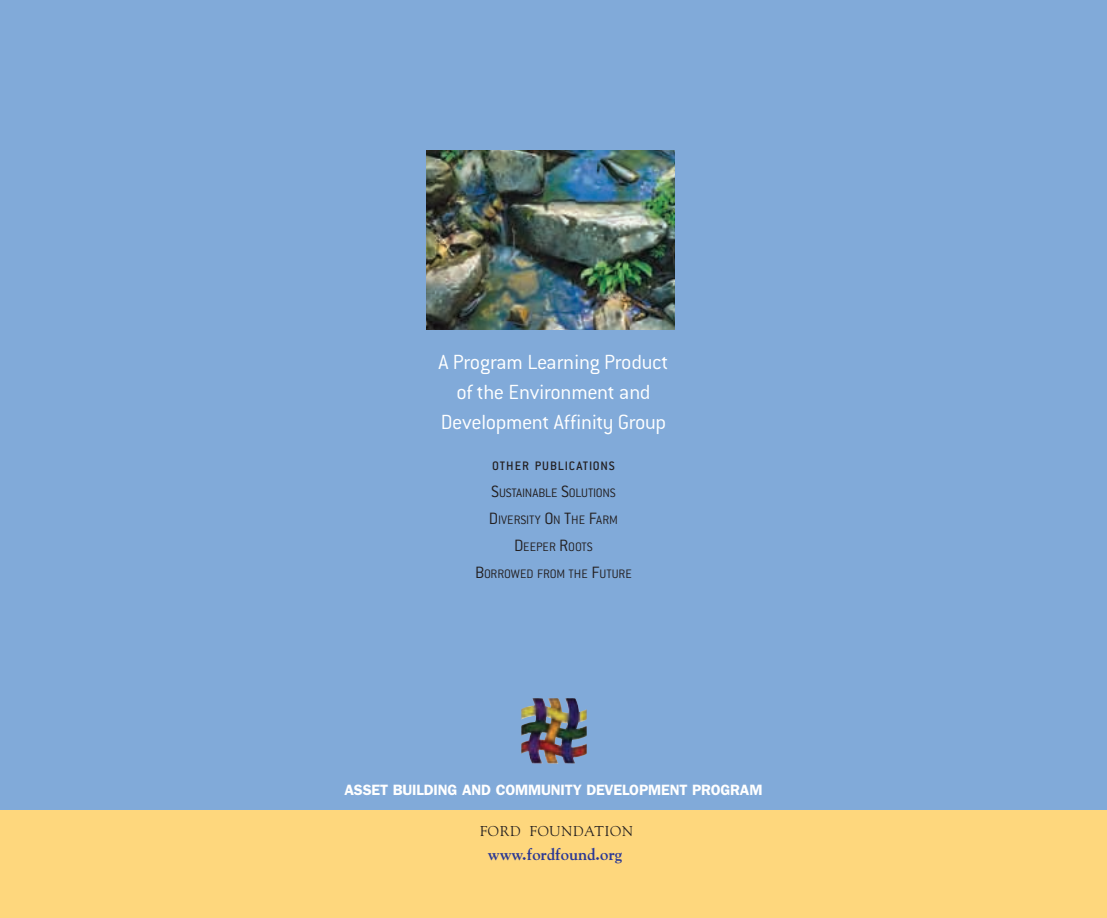
<style>
.page{position:relative;width:1107px;height:918px;background:#fff}
.page>*{position:absolute;margin:0;border:0;box-sizing:border-box;transform-origin:0 0}
.t1{font:300 22.5px/30px "Conduit ITC";letter-spacing:-.015em;color:#fff;text-align:center}
.t2{font:700 16.5px "Goudy";color:#293795}
.t3{font:600 15px "Franklin Gothic";letter-spacing:-.01em;color:#fff}
.t4{font:14.25px "Goudy";letter-spacing:.055em;color:#231f20}
.t5{font:300 13.5px/27px "Conduit ITC";color:#231f20;text-align:center}
.s1{font-weight:500}
.s2{font-size:18px}
</style>
<div class="page">
<div style="left:0;top:0;width:1107px;height:915px;background:#81aad9"></div>
<div style="left:0;top:810px;width:1107px;height:107px;background:#fed77d"></div>
<img style="left:521px;top:698px;width:66px;height:66px">
<img style="left:426px;top:150px;width:249px;height:180px">
<p class="t1" style="left:439px;top:349px;width:231px">A Program Learning Product of the Environment and<br>Development Affinity Group</p>
<p class="t5" style="left:475px;top:453px;width:158px"><span class="s1">OTHER PUBLICATIONS<br></span><span class="s2">S</span>USTAINABLE <span class="s2">S</span>OLUTIONS<br><span class="s2">D</span>IVERSITY <span class="s2">O</span>N <span class="s2">T</span>HE <span class="s2">F</span>ARM<br><span class="s2">D</span>EEPER <span class="s2">R</span>OOTS<br><span class="s2">B</span>ORROWED FROM THE <span class="s2">F</span>UTURE</p>
<p class="t3" style="left:344px;top:784px;width:420px">ASSET BUILDING AND COMMUNITY DEVELOPMENT PROGRAM</p>
<p class="t4" style="left:480px;top:825px;width:155px">FORD FOUNDATION</p>
<p class="t2" style="left:488px;top:847px;width:136px">www.fordfound.org</p>
</div>
